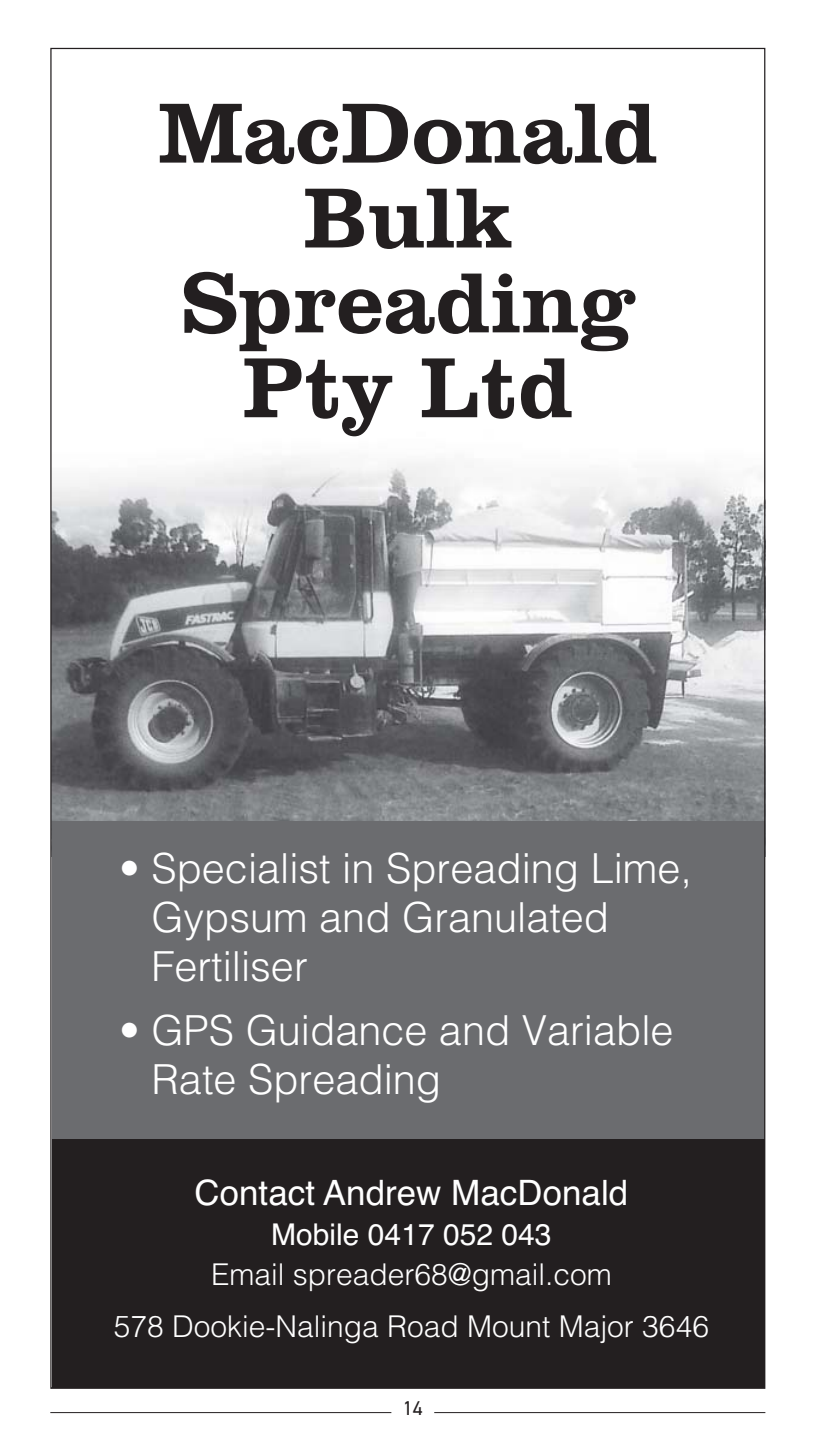
<style>
.page{position:relative;width:815px;height:1453px;background:#fff}
.page>*{position:absolute;margin:0;border:0;box-sizing:border-box;transform-origin:0 0}
.t1{font:800 87.5px/84.8px "Clarendon BT";color:#231f20;text-align:center}
.t2{font:300 41.5px/49.2px "Helvetica";color:#fff}
.t3{font:35px "Helvetica";color:#fff}
.t4{font:300 30px/52.5px "Helvetica";color:#fff;text-align:center}
.t5{font:30px "Helvetica";color:#fff}
.t6{font:20px "DIN2014";color:#231f20}
</style>
<div class="page">
<img style="left:52px;top:460px;width:711px;height:361px">
<div style="left:52px;top:821px;width:713px;height:327px;background:#6b6c6f"></div>
<div style="left:52px;top:1139px;width:713px;height:249px;background:#231f20"></div>
<hr style="left:50px;top:1412px;width:341px;height:1px;background:#231f20">
<hr style="left:434px;top:1412px;width:331px;height:1px;background:#231f20">
<h1 class="t1" style="left:158px;top:100px;width:501px">MacDonald<br>Bulk<br>Spreading<br>Pty Ltd</h1>
<p class="t2" style="left:151px;top:848px;width:542px;text-indent:-32px">• Specialist in Spreading Lime,<br>Gypsum and Granulated<br>Fertiliser</p>
<p class="t2" style="left:151px;top:1010px;width:524px;text-indent:-32px">• GPS Guidance and Variable<br>Rate Spreading</p>
<p class="t3" style="left:194px;top:1172px;width:435px">Contact Andrew MacDonald</p>
<p class="t5" style="left:271px;top:1216px;width:282px">Mobile 0417 052 043</p>
<p class="t4" style="left:114px;top:1251px;width:597px">Email spreader68@gmail.com<br>578 Dookie-Nalinga Road Mount Major 3646</p>
<p class="t6" style="left:403px;top:1397px;width:21px">14</p>
</div>
